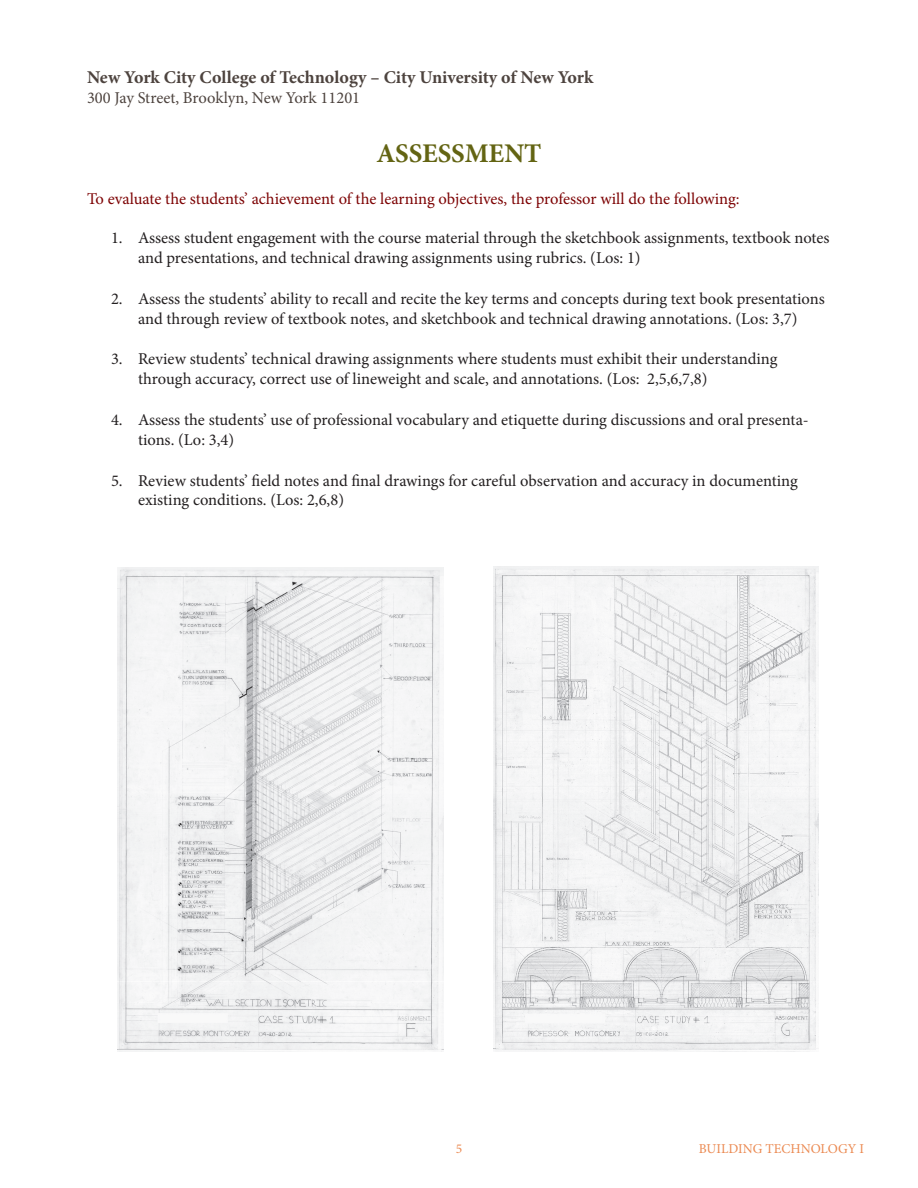
<style>
.page{position:relative;width:918px;height:1188px;background:#fff}
.page>*{position:absolute;margin:0;border:0;box-sizing:border-box;transform-origin:0 0}
.t1{font:700 27px "Minion Pro";color:#636413}
.t2{font:700 18px "Minion Pro";color:#4d433e}
.t3{font:16.5px/19.8px "Minion Pro";color:#231f20}
.t4{font:16.5px "Minion Pro";color:#7d0304}
.t5{font:16.5px "Minion Pro";color:#4d433e}
.t6{font:13.5px "Minion Pro";color:#eb8a52}
</style>
<div class="page">
<img style="left:117px;top:567px;width:327px;height:484px">
<img style="left:494px;top:567px;width:325px;height:484px">
<p class="t2" style="left:87px;top:65px;width:508px">New York City College of Technology – City University of New York</p>
<p class="t5" style="left:87px;top:87px;width:275px">300 Jay Street, Brooklyn, New York 11201</p>
<h1 class="t1" style="left:376px;top:134px;width:167px">ASSESSMENT</h1>
<p class="t4" style="left:87px;top:187px;width:654px">To evaluate the students’ achievement of the learning objectives, the professor will do the following:</p>
<p class="t3" style="left:138px;top:228px;width:693px;text-indent:-27px">1. Assess student engagement with the course material through the sketchbook assignments, textbook notes and presentations, and technical drawing assignments using rubrics. (Los: 1)</p>
<p class="t3" style="left:111px;top:289px;width:715px;text-align:center">2. Assess the students’ ability to recall and recite the key terms and concepts during text book presentations and through review of textbook notes, and sketchbook and technical drawing annotations. (Los: 3,7)</p>
<p class="t3" style="left:138px;top:349px;width:641px;text-indent:-27px">3. Review students’ technical drawing assignments where students must exhibit their understanding through accuracy, correct use of lineweight and scale, and annotations. (Los: 2,5,6,7,8)</p>
<p class="t3" style="left:138px;top:410px;width:672px;text-indent:-27px">4. Assess the students’ use of professional vocabulary and etiquette during discussions and oral presenta&shy;tions. (Lo: 3,4)</p>
<p class="t3" style="left:138px;top:470px;width:661px;text-indent:-27px">5. Review students’ field notes and final drawings for careful observation and accuracy in documenting existing conditions. (Los: 2,6,8)</p>
<p class="t6" style="left:456px;top:1139px;width:8px">5</p>
<p class="t6" style="left:699px;top:1139px;width:167px">BUILDING TECHNOLOGY I</p>
</div>
